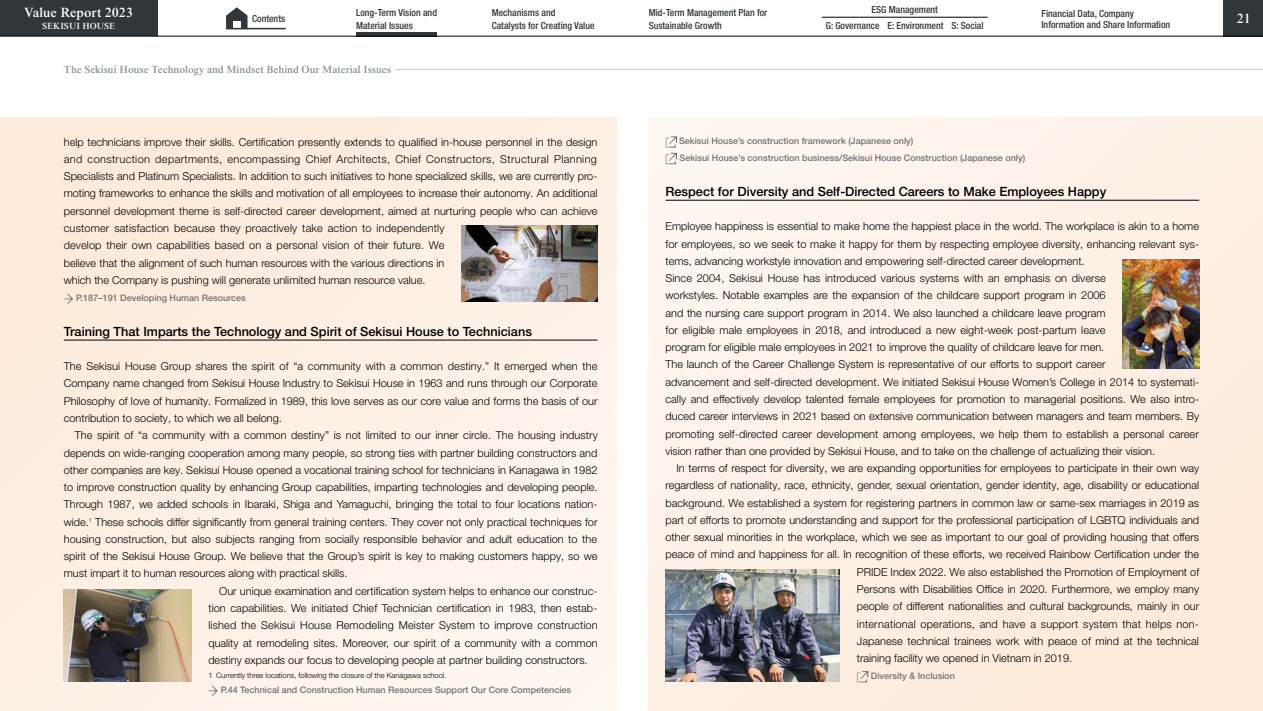
<style>
.page{position:relative;width:1263px;height:711px;background:#fff}
.page>*{position:absolute;margin:0;border:0;box-sizing:border-box;transform-origin:0 0}
.t1{font:500 13.5px "Times NRMT Pro";color:#fff}
.t2{font:500 12.75px "Helvetica Neue LT Pro";color:#000}
.t3{font:300 10.95px/17.2px "Helvetica Neue LT Pro";color:#000}
.t4{font:500 10.5px "Times NRMT Pro";color:#879196}
.t5{font:500 condensed 9.75px/12.8px "Helvetica Neue LT Pro";color:#30363a}
.t6{font:500 9px/17.2px "Helvetica Neue LT Pro";color:#727171}
.t7{font:500 9px "Times NRMT Pro";color:#fff}
.t8{font:300 7.5px "Helvetica Neue LT Pro";color:#000}
</style>
<div class="page">
<div style="left:0;top:117px;width:617px;height:593px;background:#fdefe3"></div>
<div style="left:648px;top:117px;width:615px;height:593px;background:#fdf0e5"></div>
<svg style="left:356px;top:32px;width:81px;height:4px"></svg>
<div style="left:0;top:0;width:157px;height:36px;background:#30363a"></div>
<div style="left:1224px;top:0;width:39px;height:36px;background:#30363a"></div>
<hr style="left:822px;top:17px;width:166px;height:1px;background:#000">
<svg style="left:226px;top:7px;width:22px;height:21px"></svg>
<svg style="left:233px;top:22px;width:7px;height:6px"></svg>
<hr style="left:226px;top:28px;width:60px;height:1px;background:#30363a">
<hr style="left:0;top:36px;width:1263px;height:1px;background:#000">
<hr style="left:64px;top:339px;width:533px;height:1px;background:#000">
<svg style="left:64px;top:293px;width:9px;height:11px"></svg>
<svg style="left:208px;top:685px;width:10px;height:10px"></svg>
<hr style="left:665px;top:200px;width:534px;height:1px;background:#000">
<svg style="left:857px;top:671px;width:11px;height:11px"></svg>
<svg style="left:665px;top:136px;width:12px;height:28px"></svg>
<img style="left:64px;top:589px;width:127px;height:91px">
<img style="left:461px;top:226px;width:136px;height:75px">
<img style="left:1123px;top:259px;width:76px;height:109px">
<img style="left:665px;top:569px;width:175px;height:111px">
<hr style="left:395px;top:69px;width:868px;height:1px;background:#c5cbcf">
<p class="t1" style="left:24px;top:4px;width:110px">Value Report 2023</p>
<p class="t7" style="left:42px;top:21px;width:75px">SEKISUI HOUSE</p>
<p class="t5" style="left:252px;top:12px;width:35px">Contents</p>
<p class="t5" style="left:871px;top:3px;width:68px">ESG Management</p>
<p class="t5" style="left:356px;top:6px;width:82px">Long-Term Vision and<br>Material Issues</p>
<p class="t5" style="left:1041px;top:7px;width:130px;line-height:11.2px">Financial Data, Company<br>Information and Share Information</p>
<p class="t1" style="left:1237px;top:10px;width:16px">21</p>
<p class="t5" style="left:492px;top:6px;width:104px">Mechanisms and<br>Catalysts for Creating Value</p>
<p class="t5" style="left:649px;top:6px;width:120px">Mid-Term Management Plan for<br>Sustainable Growth</p>
<p class="t5" style="left:826px;top:19px;width:159px">G: Governance E: Environment S: Social</p>
<p class="t4" style="left:64px;top:63px;width:329px">The Sekisui House Technology and Mindset Behind Our Material Issues</p>
<p class="t3" style="left:64px;top:133px;width:535px">help technicians improve their skills. Certification presently extends to qualified in-house personnel in the design and construction departments, encompassing Chief Architects, Chief Constructors, Structural Planning Specialists and Platinum Specialists. In addition to such initiatives to hone specialized skills, we are currently pro&shy;moting frameworks to enhance the skills and motivation of all employees to increase their autonomy. An additional personnel development theme is self-directed career development, aimed at nurturing people who can achieve customer satisfaction because they proactively take action to independently<br>develop their own capabilities based on a personal vision of their future. We<br>believe that the alignment of such human resources with the various directions in<br>which the Company is pushing will generate unlimited human resource value.</p>
<p class="t6" style="left:76px;top:289px;width:171px">P.187–191 Developing Human Resources</p>
<p class="t2" style="left:64px;top:323px;width:470px">Training That Imparts the Technology and Spirit of Sekisui House to Technicians</p>
<p class="t3" style="left:64px;top:357px;width:535px;text-align:justify">The Sekisui House Group shares the spirit of “a community with a common destiny.” It emerged when the Company name changed from Sekisui House Industry to Sekisui House in 1963 and runs through our Corporate Philosophy of love of humanity. Formalized in 1989, this love serves as our core value and forms the basis of our contribution to society, to which we all belong.</p>
<p class="t3" style="left:75px;top:426px;width:524px">The spirit of “a community with a common destiny” is not limited to our inner circle. The housing industry</p>
<p class="t3" style="left:64px;top:443px;width:535px">depends on wide-ranging cooperation among many people, so strong ties with partner building constructors and</p>
<p class="t3" style="left:64px;top:460px;width:535px">other companies are key. Sekisui House opened a vocational training school for technicians in Kanagawa in 1982</p>
<p class="t3" style="left:64px;top:478px;width:535px">to improve construction quality by enhancing Group capabilities, imparting technologies and developing people.</p>
<p class="t3" style="left:64px;top:495px;width:535px">Through 1987, we added schools in Ibaraki, Shiga and Yamaguchi, bringing the total to four locations nation-</p>
<p class="t3" style="left:64px;top:512px;width:535px">wide.<sup>1</sup> These schools differ significantly from general training centers. They cover not only practical techniques for</p>
<p class="t3" style="left:64px;top:529px;width:535px">housing construction, but also subjects ranging from socially responsible behavior and adult education to the</p>
<p class="t3" style="left:64px;top:547px;width:535px">spirit of the Sekisui House Group. We believe that the Group’s spirit is key to making customers happy, so we</p>
<p class="t3" style="left:64px;top:564px;width:285px">must impart it to human resources along with practical skills.</p>
<p class="t3" style="left:219px;top:581px;width:380px">Our unique examination and certification system helps to enhance our construc-</p>
<p class="t3" style="left:208px;top:598px;width:391px">tion capabilities. We initiated Chief Technician certification in 1983, then estab-</p>
<p class="t3" style="left:208px;top:616px;width:391px">lished the Sekisui House Remodeling Meister System to improve construction</p>
<p class="t3" style="left:208px;top:633px;width:391px">quality at remodeling sites. Moreover, our spirit of a community with a common</p>
<p class="t3" style="left:208px;top:650px;width:381px">destiny expands our focus to developing people at partner building constructors.</p>
<p class="t8" style="left:208px;top:670px;width:240px">1 Currently three locations, following the closure of the Kanagawa school.</p>
<p class="t6" style="left:221px;top:680px;width:352px">P.44 Technical and Construction Human Resources Support Our Core Competencies</p>
<p class="t6" style="left:679px;top:132px;width:348px">Sekisui House’s construction framework (Japanese only)<br>Sekisui House’s construction business/Sekisui House Construction (Japanese only)</p>
<p class="t2" style="left:665px;top:183px;width:442px">Respect for Diversity and Self-Directed Careers to Make Employees Happy</p>
<p class="t3" style="left:665px;top:217px;width:535px">Employee happiness is essential to make home the happiest place in the world. The workplace is akin to a home for employees, so we seek to make it happy for them by respecting employee diversity, enhancing relevant sys&shy;tems, advancing workstyle innovation and empowering self-directed career development.<br>Since 2004, Sekisui House has introduced various systems with an emphasis on diverse<br>workstyles. Notable examples are the expansion of the childcare support program in 2006<br>and the nursing care support program in 2014. We also launched a childcare leave program<br>for eligible male employees in 2018, and introduced a new eight-week post-partum leave<br>program for eligible male employees in 2021 to improve the quality of childcare leave for men.<br>The launch of the Career Challenge System is representative of our efforts to support career<br>advancement and self-directed development. We initiated Sekisui House Women’s College in 2014 to systemati&shy;cally and effectively develop talented female employees for promotion to managerial positions. We also intro&shy;duced career interviews in 2021 based on extensive communication between managers and team members. By promoting self-directed career development among employees, we help them to establish a personal career vision rather than one provided by Sekisui House, and to take on the challenge of actualizing their vision.</p>
<p class="t3" style="left:676px;top:459px;width:524px">In terms of respect for diversity, we are expanding opportunities for employees to participate in their own way</p>
<p class="t3" style="left:665px;top:476px;width:535px">regardless of nationality, race, ethnicity, gender, sexual orientation, gender identity, age, disability or educational</p>
<p class="t3" style="left:665px;top:493px;width:535px">background. We established a system for registering partners in common law or same-sex marriages in 2019 as</p>
<p class="t3" style="left:665px;top:511px;width:535px">part of efforts to promote understanding and support for the professional participation of LGBTQ individuals and</p>
<p class="t3" style="left:665px;top:528px;width:535px">other sexual minorities in the workplace, which we see as important to our goal of providing housing that offers</p>
<p class="t3" style="left:665px;top:545px;width:535px">peace of mind and happiness for all. In recognition of these efforts, we received Rainbow Certification under the</p>
<p class="t3" style="left:857px;top:562px;width:344px">PRIDE Index 2022. We also established the Promotion of Employment of</p>
<p class="t3" style="left:857px;top:579px;width:344px">Persons with Disabilities Office in 2020. Furthermore, we employ many</p>
<p class="t3" style="left:857px;top:597px;width:344px">people of different nationalities and cultural backgrounds, mainly in our</p>
<p class="t3" style="left:857px;top:614px;width:344px">international operations, and have a support system that helps non-</p>
<p class="t3" style="left:857px;top:631px;width:344px">Japanese technical trainees work with peace of mind at the technical</p>
<p class="t3" style="left:857px;top:648px;width:217px">training facility we opened in Vietnam in 2019.</p>
<p class="t6" style="left:871px;top:667px;width:86px">Diversity &amp; Inclusion</p>
</div>
